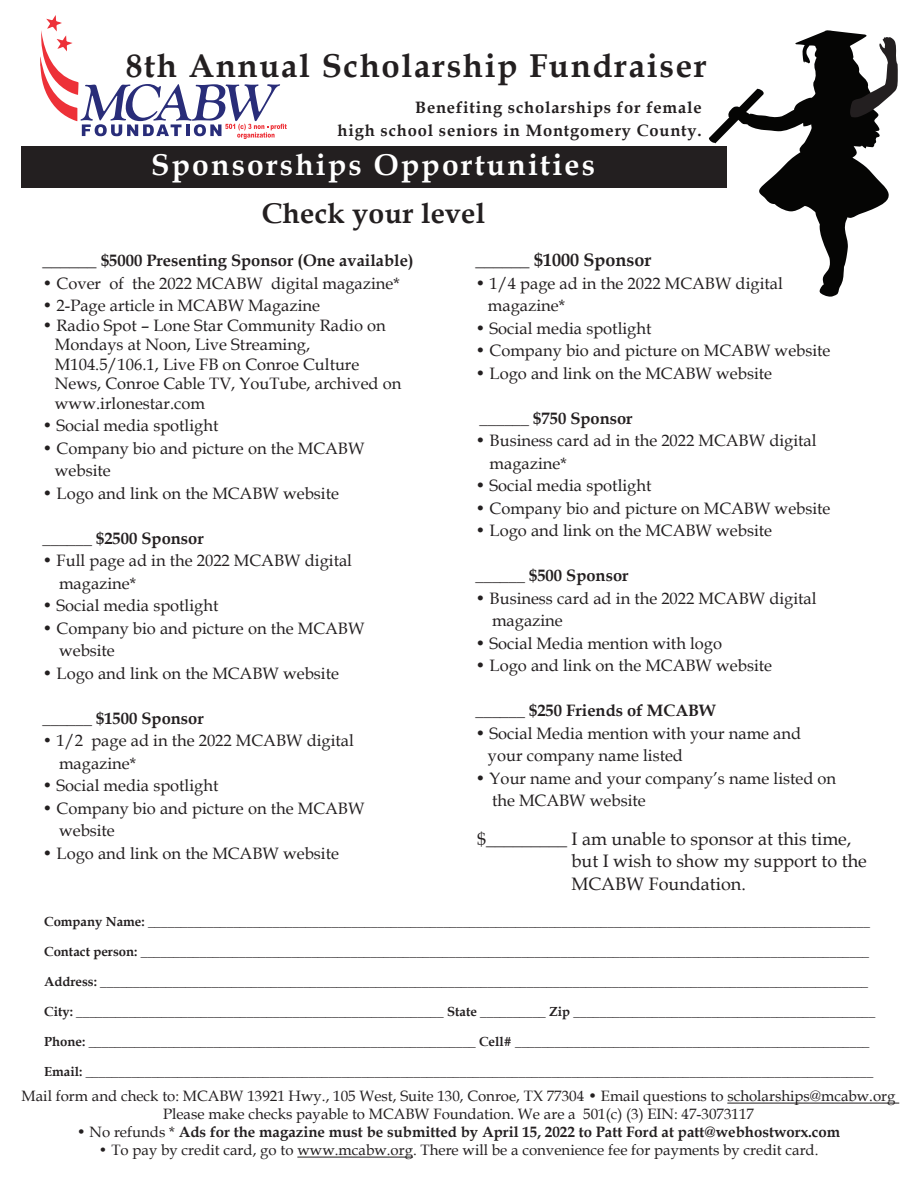
<style>
.page{position:relative;width:918px;height:1188px;background:#fff}
.page>*{position:absolute;margin:0;border:0;box-sizing:border-box;transform-origin:0 0}
.t1{font:700 33px "Book Antiqua";letter-spacing:.05em;color:#231f20}
.t2{font:700 30px "Book Antiqua";letter-spacing:.075em;color:#fff}
.t3{font:700 28.5px "Book Antiqua";letter-spacing:.01em;color:#231f20}
.t4{font:18px/22.5px "Book Antiqua";color:#231f20}
.t5{font:700 18px "Book Antiqua";color:#231f20}
.t6{font:16.5px/22.5px "Book Antiqua";color:#231f20}
.t7{font:700 16.5px "Book Antiqua";color:#231f20}
.t8{font:700 16.5px/22.5px "Book Antiqua";letter-spacing:.05em;color:#231f20;text-align:right}
.t9{font:15px/18px "Book Antiqua";color:#231f20;text-align:center}
.t10{font:700 15px "Book Antiqua";color:#231f20}
.t11{font:700 13.2px "Book Antiqua";color:#231f20}
.s1{font-size:18px}
.s2{font-weight:700}
.s3{font-weight:400}
</style>
<div class="page">
<hr style="left:727px;top:1103px;width:172px;height:1px;background:#231f20">
<hr style="left:297px;top:1157px;width:116px;height:1px;background:#231f20">
<svg style="left:709px;top:30px;width:189px;height:267px"></svg>
<div style="left:21px;top:147px;width:706px;height:41px;background:#231f20"></div>
<svg style="left:40px;top:15px;width:247px;height:124px"></svg>
<h1 class="t1" style="left:126px;top:43px;width:582px">8th Annual Scholarship Fundraiser</h1>
<p class="t8" style="left:338px;top:96px;width:366px">Benefiting scholarships for female<br>high school seniors in Montgomery County.</p>
<h2 class="t2" style="left:151px;top:144px;width:445px">Sponsorships Opportunities</h2>
<h3 class="t3" style="left:262px;top:194px;width:225px">Check your level</h3>
<p class="t7" style="left:43px;top:249px;width:373px"><span class="s1">______</span> $5000 Presenting Sponsor (One available)</p>
<p class="t6" style="left:43px;top:272px;width:359px">• Cover of the 2022 MCABW digital magazine*</p>
<p class="t6" style="left:43px;top:294px;width:279px">• 2-Page article in MCABW Magazine</p>
<p class="t6" style="left:55px;top:315px;width:348px;line-height:19.5px;text-indent:-12px">• Radio Spot – Lone Star Community Radio on Mondays at Noon, Live Streaming, M104.5/106.1, Live FB on Conroe Culture News, Conroe Cable TV, YouTube, archived on www.irlonestar.com</p>
<p class="t6" style="left:43px;top:414px;width:177px">• Social media spotlight</p>
<p class="t6" style="left:55px;top:436px;width:311px;text-indent:-12px">• Company bio and picture on the MCABW website</p>
<p class="t6" style="left:43px;top:482px;width:298px">• Logo and link on the MCABW website</p>
<p class="t7" style="left:43px;top:527px;width:163px">______ $2500 Sponsor</p>
<p class="t6" style="left:59px;top:549px;width:295px;text-indent:-17px">• Full page ad in the 2022 MCABW digital magazine*</p>
<p class="t6" style="left:43px;top:594px;width:177px">• Social media spotlight</p>
<p class="t6" style="left:59px;top:617px;width:307px;text-indent:-17px">• Company bio and picture on the MCABW website</p>
<p class="t6" style="left:43px;top:662px;width:298px">• Logo and link on the MCABW website</p>
<p class="t7" style="left:43px;top:707px;width:163px">______ $1500 Sponsor</p>
<p class="t6" style="left:59px;top:729px;width:297px;text-indent:-17px"><span class="s2">•</span> 1/2 page ad in the 2022 MCABW digital magazine*</p>
<p class="t6" style="left:43px;top:774px;width:177px">• Social media spotlight</p>
<p class="t6" style="left:59px;top:797px;width:307px;text-indent:-17px">• Company bio and picture on the MCABW website</p>
<p class="t6" style="left:43px;top:842px;width:298px">• Logo and link on the MCABW website</p>
<p class="t5" style="left:476px;top:248px;width:178px">______ $1000 Sponsor</p>
<p class="t6" style="left:488px;top:271px;width:297px;text-indent:-12px">• 1/4 page ad in the 2022 MCABW digital magazine*</p>
<p class="t6" style="left:476px;top:317px;width:177px">• Social media spotlight</p>
<p class="t6" style="left:476px;top:339px;width:356px">• Company bio and picture on MCABW website</p>
<p class="t6" style="left:476px;top:362px;width:298px">• Logo and link on the MCABW website</p>
<p class="t7" style="left:480px;top:407px;width:155px">______ $750 Sponsor</p>
<p class="t6" style="left:490px;top:429px;width:328px;text-indent:-14px">• Business card ad in the 2022 MCABW digital magazine*</p>
<p class="t6" style="left:476px;top:474px;width:177px">• Social media spotlight</p>
<p class="t6" style="left:476px;top:497px;width:356px">• Company bio and picture on MCABW website</p>
<p class="t6" style="left:476px;top:519px;width:298px">• Logo and link on the MCABW website</p>
<p class="t7" style="left:476px;top:564px;width:155px">______ $500 Sponsor</p>
<p class="t6" style="left:492px;top:587px;width:326px;text-indent:-16px">• Business card ad in the 2022 MCABW digital magazine</p>
<p class="t6" style="left:476px;top:632px;width:248px">• Social Media mention with logo</p>
<p class="t6" style="left:476px;top:654px;width:298px">• Logo and link on the MCABW website</p>
<p class="t7" style="left:476px;top:699px;width:242px">______ $250 Friends of MCABW</p>
<p class="t6" style="left:488px;top:722px;width:315px;text-indent:-12px">• Social Media mention with your name and your company name listed</p>
<p class="t6" style="left:492px;top:767px;width:346px;text-indent:-16px">• Your name and your company’s name listed on the MCABW website</p>
<p class="t4" style="left:572px;top:827px;width:297px;text-indent:-94px">$_________ I am unable to sponsor at this time, but I wish to show my support to the<br>MCABW Foundation.</p>
<p class="t11" style="left:44px;top:912px;width:827px">Company Name: ______________________________________________________________________________________________________________</p>
<p class="t11" style="left:44px;top:942px;width:827px">Contact person: _______________________________________________________________________________________________________________</p>
<p class="t11" style="left:44px;top:972px;width:825px">Address: _____________________________________________________________________________________________________________________</p>
<p class="t11" style="left:44px;top:1002px;width:833px">City: ________________________________________________________ State __________ Zip ______________________________________________</p>
<p class="t11" style="left:44px;top:1032px;width:827px">Phone: ___________________________________________________________ Cell# ______________________________________________________</p>
<p class="t11" style="left:44px;top:1062px;width:831px">Email: ________________________________________________________________________________________________________________________</p>
<p class="t9" style="left:22px;top:1087px;width:875px">Mail form and check to: MCABW 13921 Hwy., 105 West, Suite 130, Conroe, TX 77304 • Email questions to scholarships@mcabw.org<br>Please make checks payable to MCABW Foundation. We are a 501(c) (3) EIN: 47-3073117</p>
<p class="t10" style="left:77px;top:1122px;width:765px"><span class="s3">• No refunds *</span> Ads for the magazine must be submitted by April 15, 2022 to Patt Ford at patt@webhostworx.com</p>
<p class="t9" style="left:99px;top:1141px;width:721px"><span class="s2">•</span> To pay by credit card, go to www.mcabw.org. There will be a convenience fee for payments by credit card.</p>
</div>
